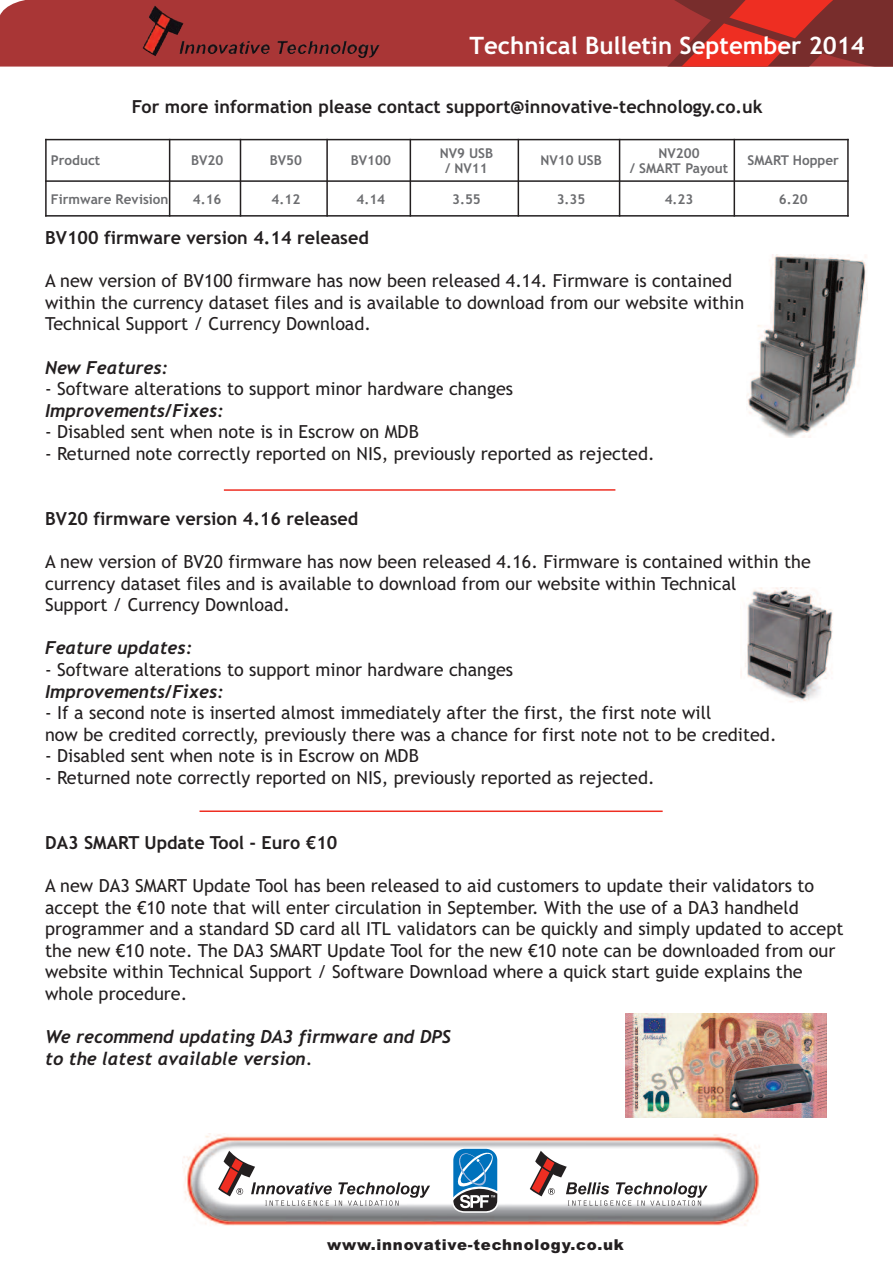
<style>
.page{position:relative;width:893px;height:1263px;background:#fff}
.page>*{position:absolute;margin:0;border:0;box-sizing:border-box;transform-origin:0 0}
.t1{font:700 24px "Trebuchet MS";color:#fff}
.t2{font:18px/21.6px "Trebuchet MS";color:#231f20}
.t3{font:700 18px "Trebuchet MS";color:#231f20}
.t4{font:italic 700 18px/21.6px "Trebuchet";color:#231f20}
.t5{font:900 15px "Arial";letter-spacing:.05em;color:#231f20}
.t6{font:700 13.5px/15px "Trebuchet MS";color:#6c6d70;text-align:center}
</style>
<div class="page">
<hr style="left:45px;top:139px;width:2px;height:78px;background:#231f20">
<hr style="left:169px;top:139px;width:1px;height:78px;background:#231f20">
<hr style="left:240px;top:139px;width:1px;height:78px;background:#231f20">
<hr style="left:326px;top:139px;width:2px;height:78px;background:#231f20">
<hr style="left:410px;top:139px;width:1px;height:78px;background:#231f20">
<hr style="left:518px;top:139px;width:1px;height:78px;background:#231f20">
<hr style="left:619px;top:139px;width:1px;height:78px;background:#231f20">
<hr style="left:734px;top:139px;width:1px;height:78px;background:#231f20">
<hr style="left:847px;top:139px;width:2px;height:78px;background:#231f20">
<hr style="left:45px;top:139px;width:804px;height:1px;background:#231f20">
<hr style="left:45px;top:180px;width:804px;height:2px;background:#231f20">
<hr style="left:45px;top:215px;width:804px;height:2px;background:#231f20">
<img style="left:183px;top:1134px;width:577px;height:92px">
<svg style="left:218px;top:1151px;width:212px;height:55px"></svg>
<svg style="left:530px;top:1151px;width:178px;height:55px"></svg>
<svg style="left:452px;top:1148px;width:47px;height:65px"></svg>
<hr style="left:224px;top:489px;width:391px;height:2px;background:#ee2e22">
<svg style="left:0;top:0;width:610px;height:67px;background:#a53737"></svg>
<svg style="left:610px;top:0;width:283px;height:67px;background:#a7302d"></svg>
<img style="left:625px;top:1014px;width:201px;height:104px">
<img style="left:729px;top:1064px;width:84px;height:49px">
<img style="left:747px;top:255px;width:120px;height:182px">
<img style="left:741px;top:587px;width:92px;height:115px">
<hr style="left:199px;top:810px;width:464px;height:2px;background:#ee2e22">
<h1 class="t1" style="left:469px;top:31px;width:397px">Technical Bulletin September 2014</h1>
<p class="t3" style="left:132px;top:96px;width:632px">For more information please contact support@innovative-technology.co.uk</p>
<p class="t6" style="left:51px;top:153px;width:51px">Product</p>
<p class="t6" style="left:191px;top:153px;width:34px">BV20</p>
<p class="t6" style="left:270px;top:153px;width:34px">BV50</p>
<p class="t6" style="left:351px;top:153px;width:42px">BV100</p>
<p class="t6" style="left:440px;top:146px;width:55px">NV9 USB / NV11</p>
<p class="t6" style="left:540px;top:153px;width:63px">NV10 USB</p>
<p class="t6" style="left:630px;top:146px;width:100px">NV200<br>/ SMART Payout</p>
<p class="t6" style="left:747px;top:153px;width:93px">SMART Hopper</p>
<p class="t6" style="left:51px;top:191px;width:119px">Firmware Revision</p>
<p class="t6" style="left:193px;top:191px;width:30px">4.16</p>
<p class="t6" style="left:272px;top:191px;width:30px">4.12</p>
<p class="t6" style="left:356px;top:191px;width:30px">4.14</p>
<p class="t6" style="left:452px;top:191px;width:30px">3.55</p>
<p class="t6" style="left:557px;top:191px;width:30px">3.35</p>
<p class="t6" style="left:665px;top:191px;width:30px">4.23</p>
<p class="t6" style="left:779px;top:191px;width:30px">6.20</p>
<p class="t3" style="left:45px;top:227px;width:325px">BV100 firmware version 4.14 released</p>
<p class="t2" style="left:45px;top:270px;width:700px">A new version of BV100 firmware has now been released 4.14. Firmware is contained within the currency dataset files and is available to download from our website within<br>Technical Support / Currency Download.</p>
<p class="t4" style="left:45px;top:357px;width:125px">New Features:</p>
<p class="t2" style="left:45px;top:378px;width:470px">- Software alterations to support minor hardware changes</p>
<p class="t4" style="left:45px;top:400px;width:180px">Improvements/Fixes:</p>
<p class="t2" style="left:45px;top:421px;width:375px">- Disabled sent when note is in Escrow on MDB</p>
<p class="t2" style="left:45px;top:443px;width:611px">- Returned note correctly reported on NIS, previously reported as rejected.</p>
<p class="t3" style="left:45px;top:508px;width:315px">BV20 firmware version 4.16 released</p>
<p class="t2" style="left:45px;top:551px;width:767px">A new version of BV20 firmware has now been released 4.16. Firmware is contained within the currency dataset files and is available to download from our website within Technical<br>Support / Currency Download.</p>
<p class="t4" style="left:45px;top:637px;width:149px">Feature updates:</p>
<p class="t2" style="left:45px;top:659px;width:470px">- Software alterations to support minor hardware changes</p>
<p class="t4" style="left:45px;top:681px;width:180px">Improvements/Fixes:</p>
<p class="t2" style="left:45px;top:702px;width:733px">- If a second note is inserted almost immediately after the first, the first note will<br>now be credited correctly, previously there was a chance for first note not to be credited.</p>
<p class="t2" style="left:45px;top:745px;width:375px">- Disabled sent when note is in Escrow on MDB</p>
<p class="t2" style="left:45px;top:767px;width:611px">- Returned note correctly reported on NIS, previously reported as rejected.</p>
<p class="t3" style="left:45px;top:832px;width:294px">DA3 SMART Update Tool - Euro €10</p>
<p class="t2" style="left:45px;top:875px;width:800px">A new DA3 SMART Update Tool has been released to aid customers to update their validators to accept the €10 note that will enter circulation in September. With the use of a DA3 handheld programmer and a standard SD card all ITL validators can be quickly and simply updated to accept the new €10 note. The DA3 SMART Update Tool for the new €10 note can be downloaded from our website within Technical Support / Software Download where a quick start guide explains the whole procedure.</p>
<p class="t4" style="left:45px;top:1026px;width:407px">We recommend updating DA3 firmware and DPS to the latest available version.</p>
<p class="t5" style="left:327px;top:1236px;width:298px">www.innovative-technology.co.uk</p>
</div>
